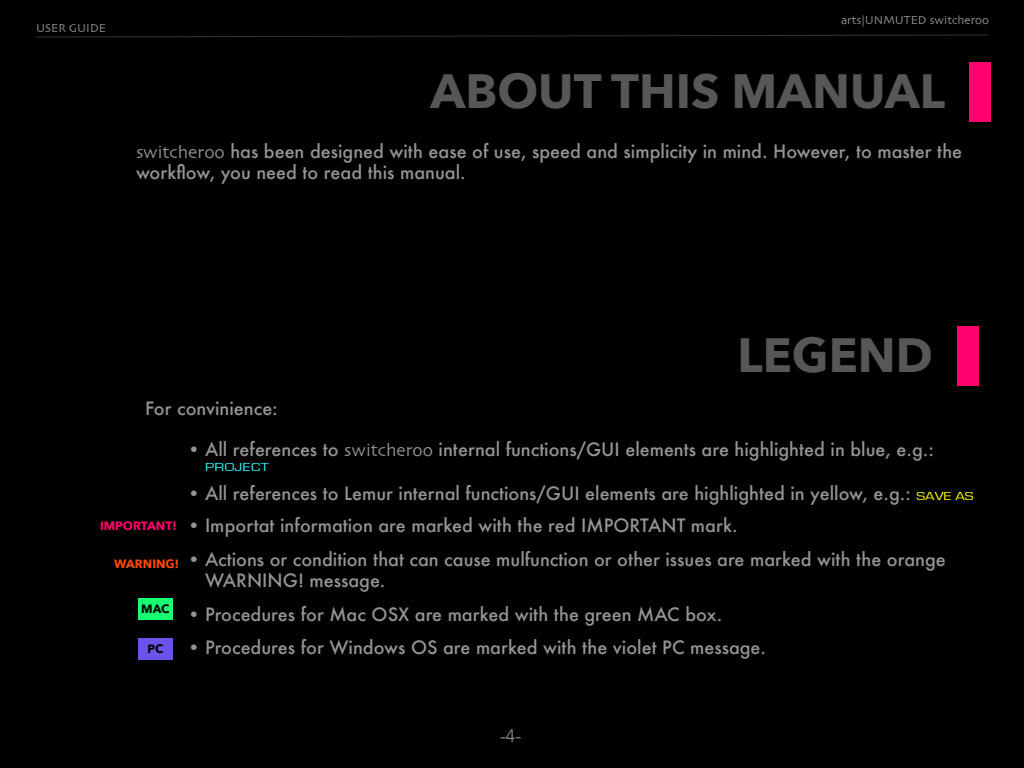
<style>
.page{position:relative;width:1024px;height:768px;background:#fff}
.page>*{position:absolute;margin:0;border:0;box-sizing:border-box;transform-origin:0 0}
.aU_Header_Title{font:700 48px "Avenir Next";color:#575757}
.aU_Body{font:500 18px/21.6px "Futura";color:#949494}
.aU_Pages{font:300 18px "Avenir";color:#949494}
.t1{font:12px "Skia";color:#949494}
.t2{font:700 12px "Avenir Next";color:#ff006e}
.t3{font:700 12px "Avenir Next";color:#ff4800}
.t4{font:12px "Eurostile";letter-spacing:.025em;color:#2bf8ff;scale:1.3 1}
.t5{font:700 12px "Avenir Next";color:#000}
.s1{font-family:"Skia";font-weight:400}
.s2{font-family:"Eurostile";font-weight:400;font-size:12px;color:#ff0}
</style>
<div class="page">
<div style="left:1px;top:1px;width:1022px;height:766px;background:#000"></div>
<svg style="left:36px;top:34px;width:952px;height:4px"></svg>
<div style="left:138px;top:598px;width:35px;height:22px;background:#17ff73"></div>
<div style="left:138px;top:638px;width:35px;height:22px;background:#6c52ea"></div>
<div style="left:957px;top:326px;width:22px;height:60px;background:#ff006e"></div>
<div style="left:969px;top:62px;width:22px;height:60px;background:#ff006e"></div>
<p class="t1" style="left:36px;top:20px;width:72px">USER GUIDE</p>
<p class="t1" style="left:841px;top:12px;width:149px">arts|UNMUTED switcheroo</p>
<p class="aU_Header_Title" style="left:430px;top:50px;width:516px">ABOUT THIS MANUAL</p>
<p class="aU_Body" style="left:136px;top:140px;width:828px"><span class="s1">switcheroo</span> has been designed with ease of use, speed and simplicity in mind. However, to master the workflow, you need to read this manual.</p>
<p class="aU_Header_Title" style="left:737px;top:314px;width:197px">LEGEND</p>
<p class="aU_Body" style="left:145px;top:397px;width:134px">For convinience:</p>
<p class="aU_Body" style="left:187px;top:439px;width:749px">• All references to <span class="s1">switcheroo</span> internal functions/GUI elements are highlighted in blue, e.g.:</p>
<p class="t4" style="left:205px;top:460px;width:51px">PROJECT</p>
<p class="aU_Body" style="left:187px;top:483px;width:788px">• All references to Lemur internal functions/GUI elements are highlighted in yellow, e.g.: <span class="s2">SAVE AS</span></p>
<p class="aU_Body" style="left:187px;top:514px;width:552px">• Importat information are marked with the red IMPORTANT mark.</p>
<p class="aU_Body" style="left:205px;top:548px;width:742px;text-indent:-18px">• Actions or condition that can cause mulfunction or other issues are marked with the orange<br>WARNING! message.</p>
<p class="aU_Body" style="left:187px;top:603px;width:537px">• Procedures for Mac OSX are marked with the green MAC box.</p>
<p class="aU_Body" style="left:187px;top:637px;width:581px">• Procedures for Windows OS are marked with the violet PC message.</p>
<p class="t2" style="left:100px;top:515px;width:78px">IMPORTANT!</p>
<p class="t3" style="left:114px;top:553px;width:67px">WARNING!</p>
<p class="t5" style="left:141px;top:598px;width:30px">MAC</p>
<p class="t5" style="left:147px;top:638px;width:18px">PC</p>
<p class="aU_Pages" style="left:500px;top:725px;width:23px">-4-</p>
</div>
